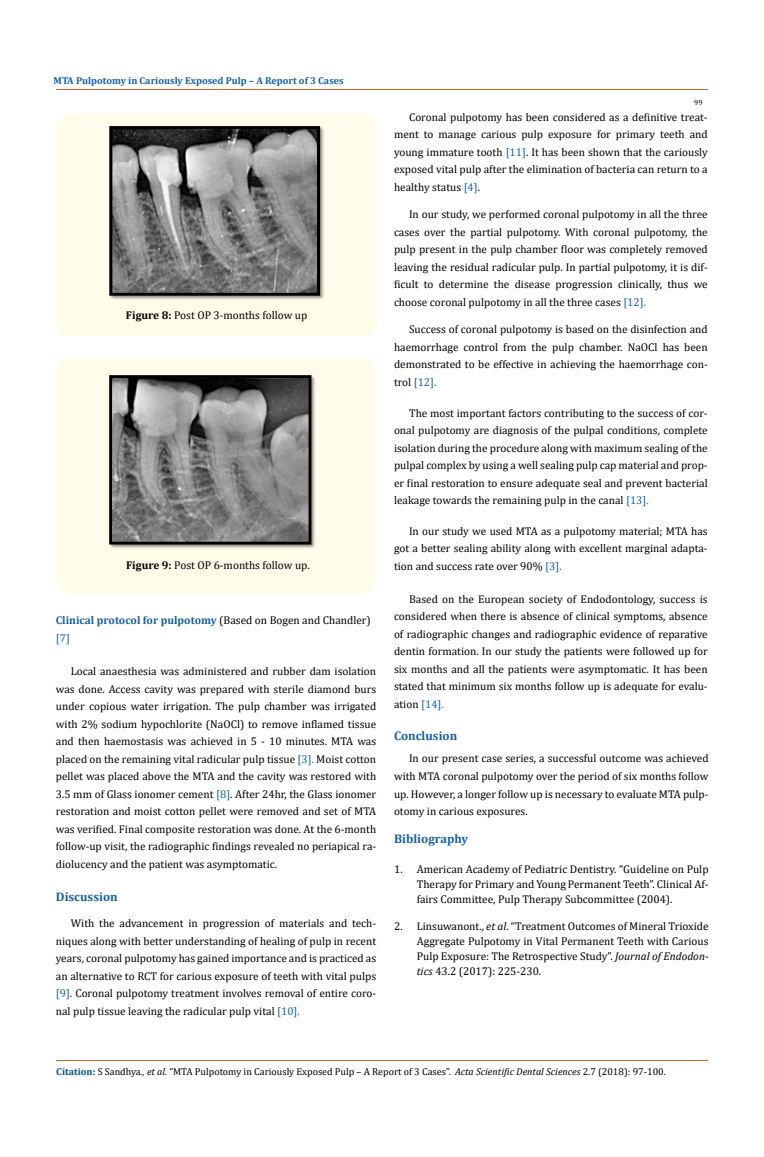
<style>
.page{position:relative;width:764px;height:1157px;background:#fff}
.page>*{position:absolute;margin:0;border:0;box-sizing:border-box;transform-origin:0 0}
.t1{font:700 12.5px "Cambria";color:#1560a6}
.t2{font:11.25px/17.5px "Cambria";color:#000;text-align:justify}
.t3{font:700 11.25px/17.5px "Cambria";color:#1560a6}
.t4{font:10px "Cambria";color:#000}
.t5{font:700 10px "Cambria";color:#1560a6}
.t6{font:7.5px "Cambria";color:#000}
.s1{font-weight:700}
.s2{font-weight:400;color:#000}
.s3{font-weight:400}
.s4{color:#1560a6}
.s5{font-style:italic}
.s6{font-weight:700;color:#035089}
</style>
<div class="page">
<div style="left:56px;top:114px;width:321px;height:222px;background:#fffde9;border-radius:15px"></div>
<div style="left:56px;top:358px;width:320px;height:235px;background:#fffde9;border-radius:15px"></div>
<img style="left:109px;top:126px;width:215px;height:173px">
<img style="left:109px;top:375px;width:206px;height:173px">
<hr style="left:56px;top:90px;width:652px;height:1px;background:#e05d1a">
<hr style="left:56px;top:1060px;width:652px;height:1px;background:#e05d1a">
<p class="t5" style="left:54px;top:73px;width:292px">MTA Pulpotomy in Cariously Exposed Pulp – A Report of 3 Cases</p>
<p class="t2" style="left:126px;top:307px;width:183px"><span class="s1">Figure 8:</span> Post OP 3-months follow up</p>
<p class="t2" style="left:126px;top:556px;width:185px"><span class="s1">Figure 9:</span> Post OP 6-months follow up.</p>
<p class="t3" style="left:56px;top:611px;width:316px">Clinical protocol for pulpotomy <span class="s2">(Based on Bogen and Chandler) </span><span class="s3">[7]</span></p>
<p class="t2" style="left:56px;top:662px;width:322px;text-indent:15px">Local anaesthesia was administered and rubber dam isolation was done. Access cavity was prepared with sterile diamond burs under copious water irrigation. The pulp chamber was irrigated with 2% sodium hypochlorite (NaOCl) to remove inflamed tissue and then haemostasis was achieved in 5 - 10 minutes. MTA was placed on the remaining vital radicular pulp tissue <span class="s4">[3].</span> Moist cotton pellet was placed above the MTA and the cavity was restored with 3.5 mm of Glass ionomer cement <span class="s4">[8]</span>. After 24hr, the Glass ionomer restoration and moist cotton pellet were removed and set of MTA was verified. Final composite restoration was done. At the 6-month follow-up visit, the radiographic findings revealed no periapical ra&shy;diolucency and the patient was asymptomatic.</p>
<p class="t1" style="left:56px;top:888px;width:63px">Discussion</p>
<p class="t2" style="left:56px;top:914px;width:322px;text-indent:15px">With the advancement in progression of materials and tech&shy;niques along with better understanding of healing of pulp in recent years, coronal pulpotomy has gained importance and is practiced as an alternative to RCT for carious exposure of teeth with vital pulps <span class="s4">[9]</span>. Coronal pulpotomy treatment involves removal of entire coro&shy;nal pulp tissue leaving the radicular pulp vital <span class="s4">[10].</span></p>
<p class="t6" style="left:694px;top:98px;width:10px">99</p>
<p class="t2" style="left:394px;top:108px;width:315px;text-indent:15px">Coronal pulpotomy has been considered as a definitive treat&shy;ment to manage carious pulp exposure for primary teeth and young immature tooth <span class="s4">[11]</span>. It has been shown that the cariously exposed vital pulp after the elimination of bacteria can return to a healthy status <span class="s4">[4]</span>.</p>
<p class="t2" style="left:394px;top:205px;width:315px;text-indent:15px">In our study, we performed coronal pulpotomy in all the three cases over the partial pulpotomy. With coronal pulpotomy, the pulp present in the pulp chamber floor was completely removed leaving the residual radicular pulp. In partial pulpotomy, it is dif&shy;ficult to determine the disease progression clinically, thus we choose coronal pulpotomy in all the three cases <span class="s4">[12].</span></p>
<p class="t2" style="left:394px;top:320px;width:315px;text-indent:15px">Success of coronal pulpotomy is based on the disinfection and haemorrhage control from the pulp chamber. NaOCl has been demonstrated to be effective in achieving the haemorrhage con&shy;trol <span class="s4">[12].</span></p>
<p class="t2" style="left:394px;top:404px;width:315px;text-indent:15px">The most important factors contributing to the success of cor&shy;onal pulpotomy are diagnosis of the pulpal conditions, complete isolation during the procedure along with maximum sealing of the pulpal complex by using a well sealing pulp cap material and prop&shy;er final restoration to ensure adequate seal and prevent bacterial leakage towards the remaining pulp in the canal <span class="s4">[13].</span></p>
<p class="t2" style="left:394px;top:522px;width:315px;text-indent:15px">In our study we used MTA as a pulpotomy material; MTA has got a better sealing ability along with excellent marginal adapta&shy;tion and success rate over 90% <span class="s4">[3].</span></p>
<p class="t2" style="left:394px;top:590px;width:315px;text-indent:15px">Based on the European society of Endodontology, success is considered when there is absence of clinical symptoms, absence of radiographic changes and radiographic evidence of reparative dentin formation. In our study the patients were followed up for six months and all the patients were asymptomatic. It has been stated that minimum six months follow up is adequate for evalu&shy;ation <span class="s4">[14].</span></p>
<p class="t1" style="left:394px;top:726px;width:65px">Conclusion</p>
<p class="t2" style="left:394px;top:749px;width:316px;text-indent:15px">In our present case series, a successful outcome was achieved with MTA coronal pulpotomy over the period of six months follow up. However, a longer follow up is necessary to evaluate MTA pulp&shy;otomy in carious exposures.</p>
<p class="t1" style="left:394px;top:829px;width:76px">Bibliography</p>
<p class="t2" style="left:417px;top:861px;width:293px;line-height:15px;text-indent:-22px">1. American Academy of Pediatric Dentistry. “Guideline on Pulp Therapy for Primary and Young Permanent Teeth”. Clinical Af&shy;fairs Committee, Pulp Therapy Subcommittee (2004).</p>
<p class="t2" style="left:417px;top:918px;width:293px;line-height:15px;text-indent:-23px">2. Linsuwanont., <span class="s5">et al</span>. “Treatment Outcomes of Mineral Trioxide Aggregate Pulpotomy in Vital Permanent Teeth with Carious Pulp Exposure: The Retrospective Study”. <span class="s5">Journal of Endodon&shy;tics</span> 43.2 (2017): 225-230.</p>
<p class="t4" style="left:56px;top:1065px;width:611px"><span class="s6">Citation:</span> S Sandhya<span class="s5">., et al.</span> “MTA Pulpotomy in Cariously Exposed Pulp – A Report of 3 Cases”. <span class="s5">Acta Scientific Dental Sciences</span> 2.7 (2018): 97-100.</p>
</div>
